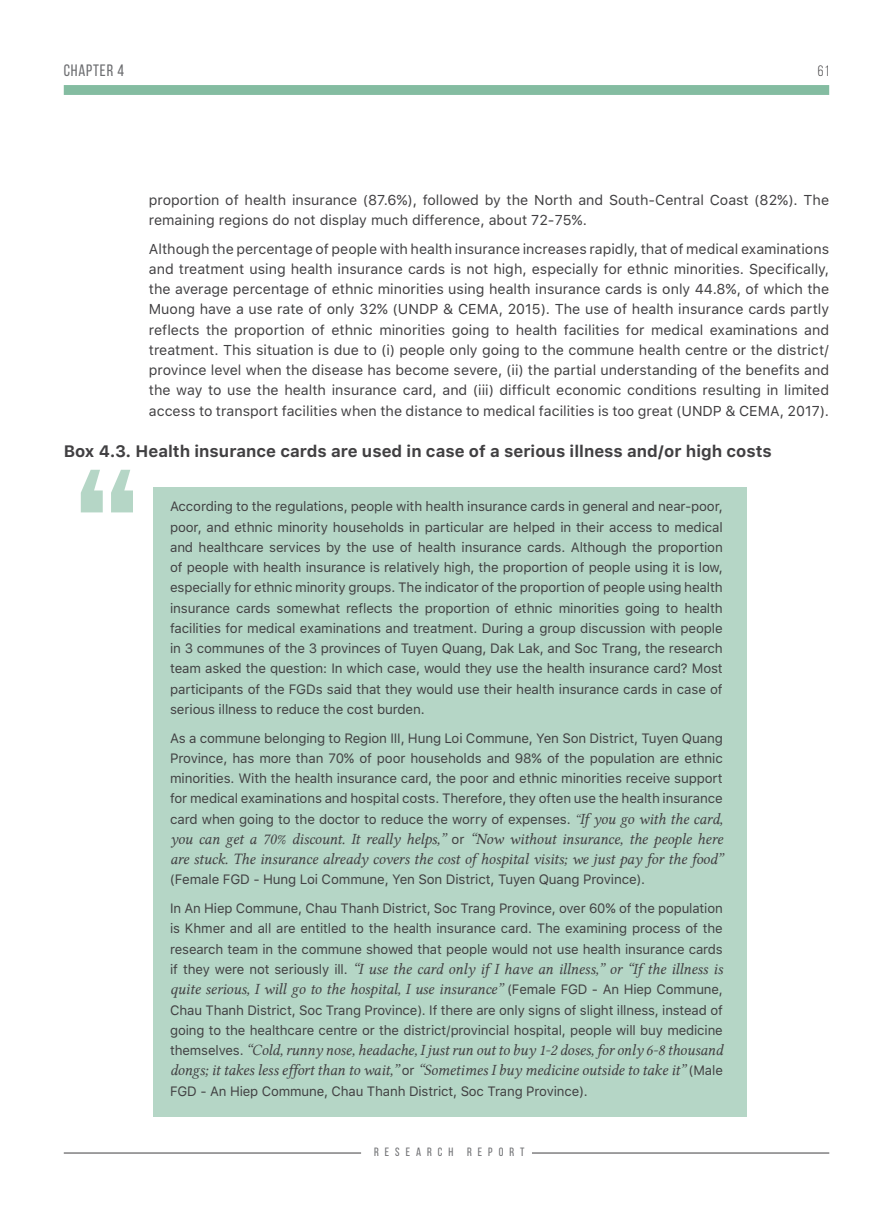
<style>
.page{position:relative;width:893px;height:1212px;background:#fff}
.page>*{position:absolute;margin:0;border:0;box-sizing:border-box;transform-origin:0 0}
.t1{font:700 16.5px "SFUI Text";color:#414042}
.t2{font:16.5px "SVN Bebas Neue";letter-spacing:.05em;color:#6d6e71}
.t3{font:15.75px/20.2px "SVN Linux Libertineitalic";letter-spacing:-.01em;color:#414042}
.t4{font:15px "SVN Bebas Neue";color:#414042}
.t5{font:14.25px/20.2px "SFUI Text";color:#414042}
.t6{font:13.5px/20.2px "SFUI Text";letter-spacing:-.01em;color:#414042}
.t7{font:12px "SVN Bebas Neue";letter-spacing:.5em;color:#6d6e71}
.s1{font-family:"SVN Linux Libertineitalic"}
.s2{font-family:"SVN Linux Libertineitalic";font-size:15.75px}
.s3{font-family:"SFUI Text";font-size:13.5px}
</style>
<div class="page">
<div style="left:64px;top:85px;width:765px;height:10px;background:#84bca1"></div>
<hr style="left:64px;top:1153px;width:297px;height:1px;background:#414042">
<hr style="left:532px;top:1153px;width:297px;height:1px;background:#414042">
<div style="left:153px;top:487px;width:594px;height:629px;background:#b5d6c6"></div>
<svg style="left:81px;top:470px;width:52px;height:42px"></svg>
<p class="t2" style="left:64px;top:59px;width:62px">CHAPTER 4</p>
<p class="t4" style="left:818px;top:61px;width:13px">61</p>
<p class="t5" style="left:149px;top:190px;width:682px">proportion of health insurance (87.6%), followed by the North and South-Central Coast (82%). The remaining regions do not display much difference, about 72-75%.</p>
<p class="t5" style="left:149px;top:239px;width:682px;text-align:justify">Although the percentage of people with health insurance increases rapidly, that of medical examinations and treatment using health insurance cards is not high, especially for ethnic minorities. Specifically, the average percentage of ethnic minorities using health insurance cards is only 44.8%, of which the Muong have a use rate of only 32% (UNDP &amp; CEMA, 2015). The use of health insurance cards partly reflects the proportion of ethnic minorities going to health facilities for medical examinations and treatment. This situation is due to (i) people only going to the commune health centre or the district/ province level when the disease has become severe, (ii) the partial understanding of the benefits and the way to use the health insurance card, and (iii) difficult economic conditions resulting in limited access to transport facilities when the distance to medical facilities is too great (UNDP &amp; CEMA, 2017).</p>
<p class="t1" style="left:64px;top:439px;width:709px">Box 4.3. Health insurance cards are used in case of a serious illness and/or high costs</p>
<p class="t6" style="left:170px;top:497px;width:554px;text-align:justify">According to the regulations, people with health insurance cards in general and near-poor, poor, and ethnic minority households in particular are helped in their access to medical and healthcare services by the use of health insurance cards. Although the proportion of people with health insurance is relatively high, the proportion of people using it is low, especially for ethnic minority groups. The indicator of the proportion of people using health insurance cards somewhat reflects the proportion of ethnic minorities going to health facilities for medical examinations and treatment. During a group discussion with people in 3 communes of the 3 provinces of Tuyen Quang, Dak Lak, and Soc Trang, the research team asked the question: In which case, would they use the health insurance card? Most participants of the FGDs said that they would use their health insurance cards in case of serious illness to reduce the cost burden.</p>
<p class="t6" style="left:170px;top:728px;width:554px;text-align:justify">As a commune belonging to Region III, Hung Loi Commune, Yen Son District, Tuyen Quang Province, has more than 70% of poor households and 98% of the population are ethnic minorities. With the health insurance card, the poor and ethnic minorities receive support for medical examinations and hospital costs. Therefore, they often use the health insurance card when going to the doctor to reduce the worry of expenses. <span class="s1">“</span><span class="s2">If you go with the card,</span></p>
<p class="t3" style="left:170px;top:827px;width:554px">you can get a 70% discount. It really helps,” <span class="s3">or</span> “Now without insurance, the people here are stuck. The insurance already covers the cost of hospital visits; we just pay for the food”</p>
<p class="t6" style="left:170px;top:866px;width:554px;line-height:28.8px">(Female FGD - Hung Loi Commune, Yen Son District, Tuyen Quang Province).<br>In An Hiep Commune, Chau Thanh District, Soc Trang Province, over 60% of the population</p>
<p class="t6" style="left:170px;top:919px;width:554px">is Khmer and all are entitled to the health insurance card. The examining process of the research team in the commune showed that people would not use health insurance cards</p>
<p class="t3" style="left:170px;top:957px;width:554px"><span class="s3">if they were not seriously ill.</span> “I use the card only if I have an illness,” or “If the illness is quite serious, I will go to the hospital, I use insurance” <span class="s3">(Female FGD - An Hiep Commune,</span></p>
<p class="t6" style="left:170px;top:1000px;width:554px">Chau Thanh District, Soc Trang Province). If there are only signs of slight illness, instead of going to the healthcare centre or the district/provincial hospital, people will buy medicine</p>
<p class="t3" style="left:170px;top:1038px;width:554px"><span class="s3">themselves.</span> “Cold, runny nose, headache, I just run out to buy 1-2 doses, for only 6-8 thousand dongs; it takes less effort than to wait,” <span class="s3">or</span> “Sometimes I buy medicine outside to take it” <span class="s3">(Male</span></p>
<p class="t6" style="left:170px;top:1081px;width:419px">FGD - An Hiep Commune, Chau Thanh District, Soc Trang Province).</p>
<p class="t7" style="left:374px;top:1143px;width:152px">RESEARCH REPORT</p>
</div>
